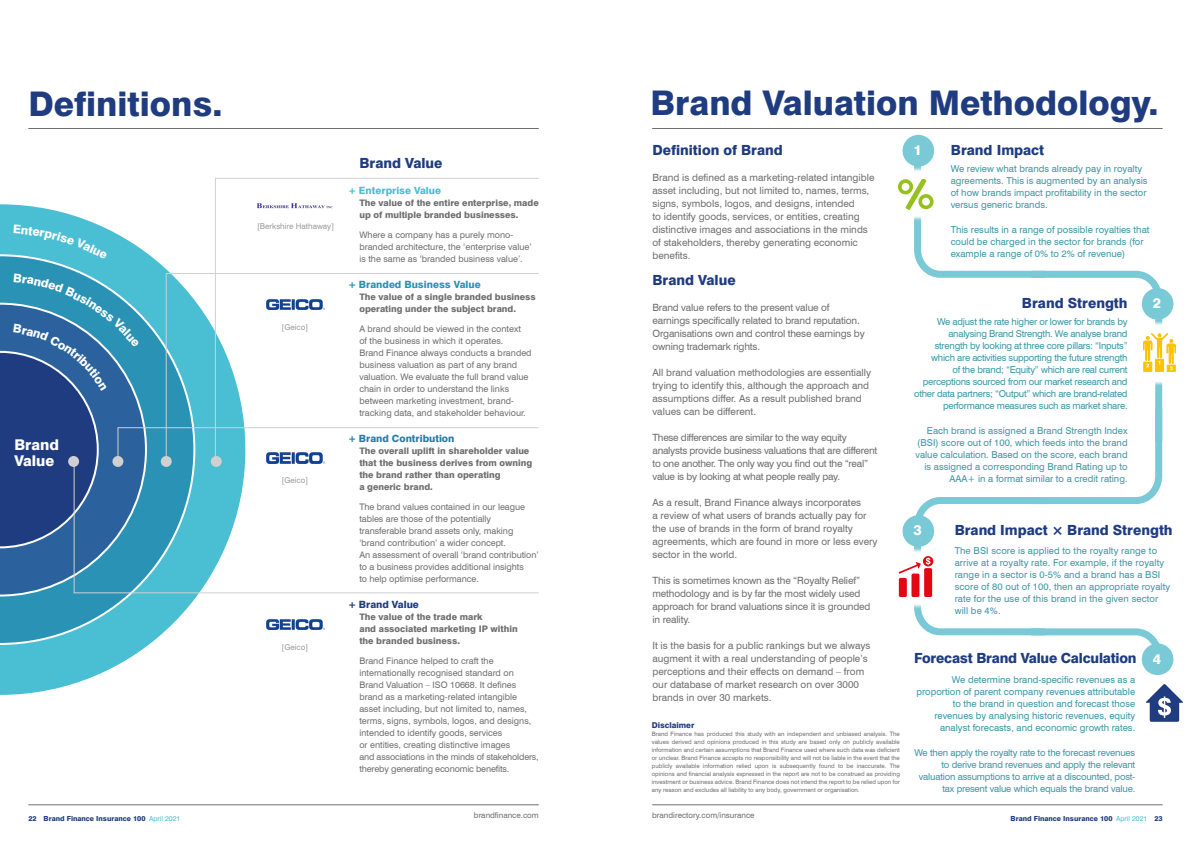
<style>
.page{position:relative;width:1191px;height:842px;background:#fff}
.page>*{position:absolute;margin:0;border:0;box-sizing:border-box;transform-origin:0 0}
.t1{font:800 34px "Swiss 721 BT";color:#203c81}
.t2{font:800 14.8px/15.9px "Swiss 721 BT";color:#fff}
.t3{font:800 14px "Swiss 721 BT";color:#203c81}
.t4{font:800 14px "Swiss 721 BT";color:#fff}
.t5{font:10px/13px "Swiss 721 BT";color:#706f6f}
.t6{font:10px/13px "Swiss 721 BT";letter-spacing:-.025em;color:#706f6f}
.t7{font:800 10px "Swiss 721 BT";color:#2992b5}
.t8{font:800 10px "Swiss 721 BT";color:#267cab}
.t9{font:800 10px "Swiss 721 BT";color:#4abed3}
.t10{font:800 10px "Swiss 721 BT";color:#203c81}
.t11{font:9.5px/12px "Swiss 721 BT";color:#3c97a7}
.t12{font:9.5px/12px "Swiss 721 BT";letter-spacing:-.025em;color:#3c97a7;text-align:right}
.t13{font:9.5px/12px "Swiss 721 BT";letter-spacing:-.02em;color:#3c97a7;text-align:right}
.t14{font:9px/12px "Swiss 721 BT";color:#706f6f}
.t15{font:800 9px/12px "Swiss 721 BT";color:#706f6f}
.t16{font:8px "Swiss 721 BT";color:#706f6f}
.t17{font:8px "Swiss 721 BT";color:#9d9d9c}
.t18{font:800 8px "Swiss 721 BT";color:#203c81}
.t19{font:800 7px "Swiss 721 BT";color:#203c81}
.t20{font:6px/8px "Swiss 721 BT";color:#706f6f;text-align:justify}
.s1{font-weight:400;color:#4abed3}
</style>
<div class="page">
<hr style="left:652px;top:804px;width:510px;height:1px;background:#706f6f">
<hr style="left:652px;top:128px;width:510px;height:1px;background:#706f6f">
<hr style="left:28px;top:804px;width:511px;height:1px;background:#706f6f">
<hr style="left:28px;top:128px;width:511px;height:1px;background:#706f6f">
<svg style="left:0;top:204px;width:199px;height:491px"></svg>
<svg style="left:0;top:254px;width:195px;height:391px;background:#59b7ce"></svg>
<svg style="left:0;top:548px;width:147px;height:48px;background:#3470a5"></svg>
<img style="left:267px;top:619px;width:57px;height:10px">
<svg style="left:215px;top:178px;width:324px;height:94px"></svg>
<svg style="left:73px;top:548px;width:466px;height:46px"></svg>
<div style="left:902px;top:135px;width:32px;height:31px;background:#7ac9d6;border-radius:50%"></div>
<svg style="left:1141px;top:643px;width:32px;height:32px"></svg>
<img style="left:1175px;top:344px;width:1px;height:28px">
<svg style="left:898px;top:140px;width:277px;height:533px"></svg>
<svg style="left:1146px;top:684px;width:37px;height:38px"></svg>
<div style="left:14px;top:225px;width:94px;height:35px;background:#4abed3"></div>
<svg style="left:0;top:273px;width:539px;height:275px"></svg>
<h1 class="t1" style="left:28px;top:83px;width:195px">Definitions.</h1>
<h2 class="t2" style="left:14px;top:437px;width:46px">Brand<br>Value</h2>
<p class="t17" style="left:257px;top:221px;width:79px">[Berkshire Hathaway]</p>
<p class="t17" style="left:281px;top:322px;width:28px">[Geico]</p>
<p class="t17" style="left:281px;top:476px;width:28px">[Geico]</p>
<p class="t17" style="left:281px;top:642px;width:28px">[Geico]</p>
<h3 class="t3" style="left:359px;top:154px;width:85px">Brand Value</h3>
<p class="t9" style="left:348px;top:184px;width:94px">+ Enterprise Value</p>
<p class="t15" style="left:359px;top:196px;width:181px">The value of the entire enterprise, made up of multiple branded businesses.</p>
<p class="t14" style="left:359px;top:228px;width:174px">Where a company has a purely mono&shy;branded architecture, the ‘enterprise value’ is the same as ‘branded business value’.</p>
<p class="t7" style="left:348px;top:278px;width:134px">+ Branded Business Value</p>
<p class="t15" style="left:359px;top:290px;width:178px">The value of a single branded business operating under the subject brand.</p>
<p class="t14" style="left:359px;top:322px;width:174px">A brand should be viewed in the context<br>of the business in which it operates.<br>Brand Finance always conducts a branded business valuation as part of any brand valuation. We evaluate the full brand value chain in order to understand the links between marketing investment, brand&shy;tracking data, and stakeholder behaviour.</p>
<p class="t8" style="left:348px;top:432px;width:108px">+ Brand Contribution</p>
<p class="t15" style="left:359px;top:444px;width:174px">The overall uplift in shareholder value that the business derives from owning the brand rather than operating<br>a generic brand.</p>
<p class="t14" style="left:359px;top:500px;width:181px">The brand values contained in our league tables are those of the potentially transferable brand assets only, making ‘brand contribution’ a wider concept.<br>An assessment of overall ‘brand contribution’ to a business provides additional insights<br>to help optimise performance.</p>
<p class="t10" style="left:348px;top:598px;width:72px">+ Brand Value</p>
<p class="t15" style="left:359px;top:610px;width:160px">The value of the trade mark<br>and associated marketing IP within the branded business.</p>
<p class="t14" style="left:359px;top:654px;width:181px">Brand Finance helped to craft the internationally recognised standard on Brand Valuation – ISO 10668. It defines brand as a marketing-related intangible asset including, but not limited to, names, terms, signs, symbols, logos, and designs, intended to identify goods, services<br>or entities, creating distinctive images<br>and associations in the minds of stakeholders, thereby generating economic benefits.</p>
<h1 class="t1" style="left:650px;top:82px;width:510px">Brand Valuation Methodology.</h1>
<h3 class="t3" style="left:652px;top:141px;width:132px">Definition of Brand</h3>
<p class="t5" style="left:652px;top:171px;width:223px">Brand is defined as a marketing-related intangible asset including, but not limited to, names, terms, signs, symbols, logos, and designs, intended<br>to identify goods, services, or entities, creating distinctive images and associations in the minds of stakeholders, thereby generating economic benefits.</p>
<h3 class="t3" style="left:652px;top:271px;width:85px">Brand Value</h3>
<p class="t5" style="left:652px;top:301px;width:214px">Brand value refers to the present value of earnings specifically related to brand reputation.<br>Organisations own and control these earnings by owning trademark rights.</p>
<p class="t5" style="left:652px;top:366px;width:220px">All brand valuation methodologies are essentially trying to identify this, although the approach and assumptions differ. As a result published brand values can be different.</p>
<p class="t6" style="left:652px;top:431px;width:226px">These differences are similar to the way equity analysts provide business valuations that are different to one another. The only way you find out the “real” value is by looking at what people really pay.</p>
<p class="t5" style="left:652px;top:496px;width:226px">As a result, Brand Finance always incorporates<br>a review of what users of brands actually pay for the use of brands in the form of brand royalty agreements, which are found in more or less every sector in the world.</p>
<p class="t5" style="left:652px;top:574px;width:219px">This is sometimes known as the “Royalty Relief” methodology and is by far the most widely used approach for brand valuations since it is grounded in reality.</p>
<p class="t5" style="left:652px;top:639px;width:219px">It is the basis for a public rankings but we always augment it with a real understanding of people’s perceptions and their effects on demand – from our database of market research on over 3000 brands in over 30 markets.</p>
<p class="t18" style="left:652px;top:720px;width:44px">Disclaimer</p>
<p class="t20" style="left:652px;top:730px;width:250px">Brand Finance has produced this study with an independent and unbiased analysis. The values derived and opinions produced in this study are based only on publicly available information and certain assumptions that Brand Finance used where such data was deficient or unclear. Brand Finance accepts no responsibility and will not be liable in the event that the publicly available information relied upon is subsequently found to be inaccurate. The opinions and financial analysis expressed in the report are not to be construed as providing investment or business advice. Brand Finance does not intend the report to be relied upon for any reason and excludes all liability to any body, government or organisation.</p>
<h3 class="t3" style="left:951px;top:141px;width:95px">Brand Impact</h3>
<h3 class="t4" style="left:913px;top:142px;width:10px">1</h3>
<p class="t11" style="left:950px;top:162px;width:198px">We review what brands already pay in royalty agreements. This is augmented by an analysis of how brands impact profitability in the sector versus generic brands.</p>
<p class="t11" style="left:950px;top:223px;width:200px">This results in a range of possible royalties that could be charged in the sector for brands (for example a range of 0% to 2% of revenue)</p>
<h3 class="t3" style="left:1022px;top:294px;width:107px">Brand Strength</h3>
<h3 class="t4" style="left:1152px;top:295px;width:10px">2</h3>
<p class="t12" style="left:914px;top:316px;width:215px">We adjust the rate higher or lower for brands by analysing Brand Strength. We analyse brand strength by looking at three core pillars: “Inputs” which are activities supporting the future strength<br>of the brand; “Equity” which are real current perceptions sourced from our market research and other data partners; “Output” which are brand-related performance measures such as market share.</p>
<p class="t11" style="left:915px;top:425px;width:214px;text-align:right">Each brand is assigned a Brand Strength Index (BSI) score out of 100, which feeds into the brand value calculation. Based on the score, each brand is assigned a corresponding Brand Rating up to AAA+ in a format similar to a credit rating.</p>
<h3 class="t3" style="left:954px;top:521px;width:219px">Brand Impact × Brand Strength</h3>
<h3 class="t4" style="left:913px;top:522px;width:10px">3</h3>
<p class="t11" style="left:954px;top:544px;width:217px">The BSI score is applied to the royalty range to arrive at a royalty rate. For example, if the royalty range in a sector is 0-5% and a brand has a BSI score of 80 out of 100, then an appropriate royalty rate for the use of this brand in the given sector will be 4%.</p>
<h3 class="t3" style="left:914px;top:650px;width:224px">Forecast Brand Value Calculation</h3>
<h3 class="t4" style="left:1152px;top:650px;width:10px">4</h3>
<p class="t11" style="left:916px;top:673px;width:220px;text-align:right">We determine brand-specific revenues as a proportion of parent company revenues attributable to the brand in question and forecast those revenues by analysing historic revenues, equity analyst forecasts, and economic growth rates.</p>
<p class="t13" style="left:914px;top:746px;width:222px">We then apply the royalty rate to the forecast revenues to derive brand revenues and apply the relevant valuation assumptions to arrive at a discounted, post&shy;tax present value which equals the brand value.</p>
<p class="t16" style="left:474px;top:810px;width:66px">brandfinance.com</p>
<p class="t16" style="left:652px;top:810px;width:104px">brandirectory.com/insurance</p>
<p class="t19" style="left:28px;top:814px;width:153px">22 Brand Finance Insurance 100 <span class="s1">April 2021</span></p>
<p class="t19" style="left:1010px;top:814px;width:153px">Brand Finance Insurance 100 <span class="s1">April 2021</span> 23</p>
</div>
